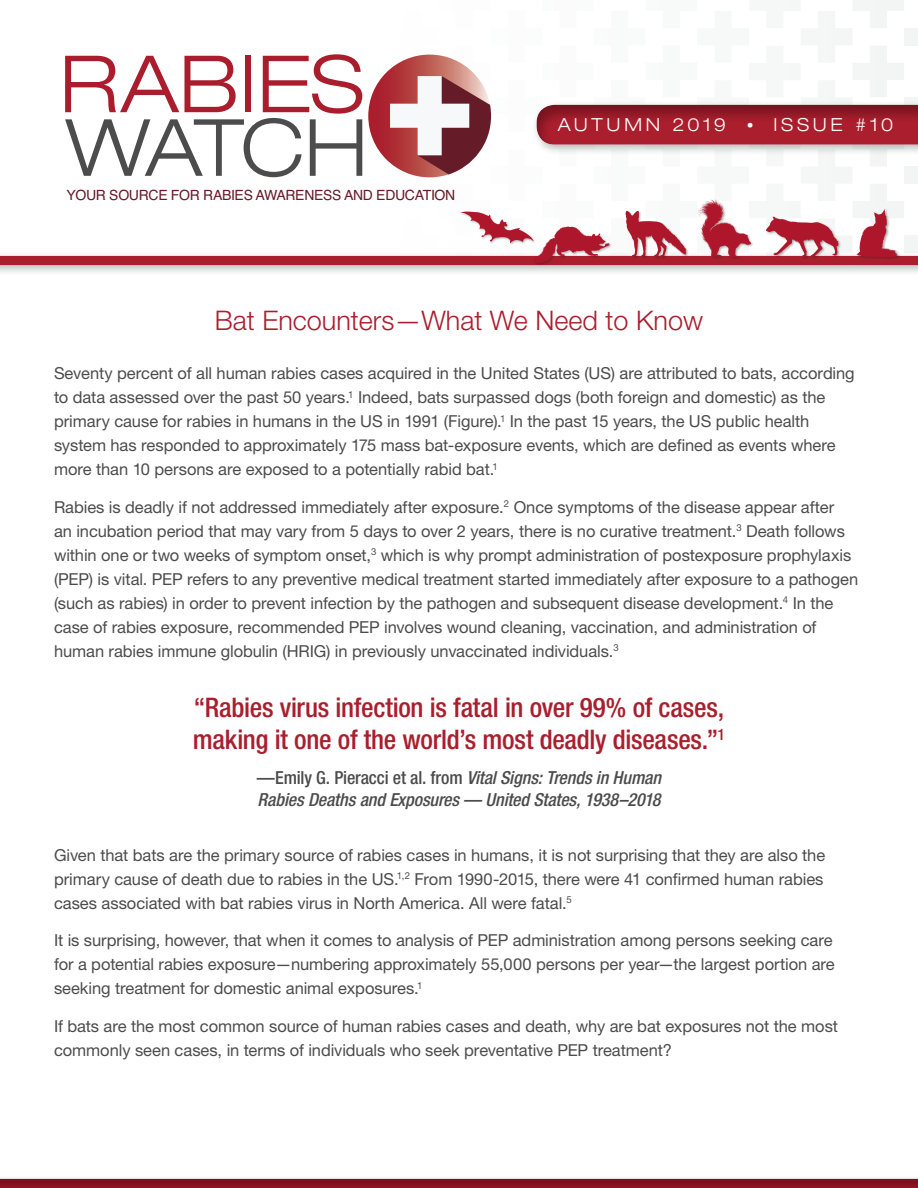
<style>
.page{position:relative;width:918px;height:1188px;background:#fff}
.page>*{position:absolute;margin:0;border:0;box-sizing:border-box;transform-origin:0 0}
.t1{font:500 condensed 27px "Helvetica Neue LT Std";letter-spacing:-.01em;color:#aa1e2d}
.t2{font:300 27px "Helvetica Neue LT Std";color:#aa1e2d}
.t3{font:500 condensed 18px "Helvetica Neue LT Std";letter-spacing:-.01em;color:#4d4c4c}
.t4{font:italic 500 condensed 18px "Helvetica Neue LT Std";letter-spacing:-.005em;color:#4d4c4c}
.t5{font:300 expanded 18px "Helvetica Neue LT Std";letter-spacing:.205em;color:#fff}
.t6{font:16.5px/24px "Helvetica Neue LT Std";letter-spacing:-.005em;color:#4d4c4c}
.t7{font:14.1px "Helvetica";letter-spacing:-.025em;color:#661b28}
.s1{font-stretch:normal;font-size:13.5px}
.s2{font-style:italic}
</style>
<div class="page">
<div style="left:0;top:251px;width:918px;height:26px;background:#231f20;opacity:.3"></div>
<div style="left:0;top:1176px;width:918px;height:12px;background:#231f20;opacity:.35"></div>
<svg style="left:0;top:0;width:918px;height:265px"></svg>
<div style="left:534px;top:103px;width:384px;height:42px;background:#231f20;opacity:.35"></div>
<p class="t7" style="left:66px;top:184px;width:390px">YOUR SOURCE FOR RABIES AWARENESS AND EDUCATION</p>
<p class="t5" style="left:558px;top:114px;width:337px">AUTUMN 2019 <span class="s1">•</span> ISSUE #10</p>
<p class="t2" style="left:215px;top:303px;width:490px">Bat Encounters—What We Need to Know</p>
<p class="t6" style="left:54px;top:361px;width:802px">Seventy percent of all human rabies cases acquired in the United States (US) are attributed to bats, according to data assessed over the past 50 years.<sup>1</sup> Indeed, bats surpassed dogs (both foreign and domestic) as the primary cause for rabies in humans in the US in 1991 (Figure).<sup>1</sup> In the past 15 years, the US public health system has responded to approximately 175 mass bat-exposure events, which are defined as events where more than 10 persons are exposed to a potentially rabid bat.<sup>1</sup></p>
<p class="t6" style="left:54px;top:495px;width:806px">Rabies is deadly if not addressed immediately after exposure.<sup>2</sup> Once symptoms of the disease appear after<br>an incubation period that may vary from 5 days to over 2 years, there is no curative treatment.<sup>3</sup> Death follows within one or two weeks of symptom onset,<sup>3</sup> which is why prompt administration of postexposure prophylaxis (PEP) is vital. PEP refers to any preventive medical treatment started immediately after exposure to a pathogen (such as rabies) in order to prevent infection by the pathogen and subsequent disease development.<sup>4</sup> In the case of rabies exposure, recommended PEP involves wound cleaning, vaccination, and administration of human rabies immune globulin (HRIG) in previously unvaccinated individuals.<sup>3</sup></p>
<p class="t1" style="left:194px;top:691px;width:532px">“Rabies virus infection is fatal in over 99% of cases,</p>
<p class="t1" style="left:193px;top:723px;width:534px">making it one of the world’s most deadly diseases.”<sup>1</sup></p>
<p class="t3" style="left:257px;top:767px;width:406px">—Emily G. Pieracci et al. from <span class="s2">Vital Signs: Trends in Human</span></p>
<p class="t4" style="left:258px;top:789px;width:404px">Rabies Deaths and Exposures — United States, 1938–2018</p>
<p class="t6" style="left:54px;top:843px;width:773px;text-align:justify">Given that bats are the primary source of rabies cases in humans, it is not surprising that they are also the primary cause of death due to rabies in the US.<sup>1,2</sup> From 1990-2015, there were 41 confirmed human rabies cases associated with bat rabies virus in North America. All were fatal.<sup>5</sup></p>
<p class="t6" style="left:54px;top:928px;width:782px">It is surprising, however, that when it comes to analysis of PEP administration among persons seeking care for a potential rabies exposure—numbering approximately 55,000 persons per year—the largest portion are seeking treatment for domestic animal exposures.<sup>1</sup></p>
<p class="t6" style="left:54px;top:1014px;width:786px">If bats are the most common source of human rabies cases and death, why are bat exposures not the most commonly seen cases, in terms of individuals who seek preventative PEP treatment?</p>
</div>
